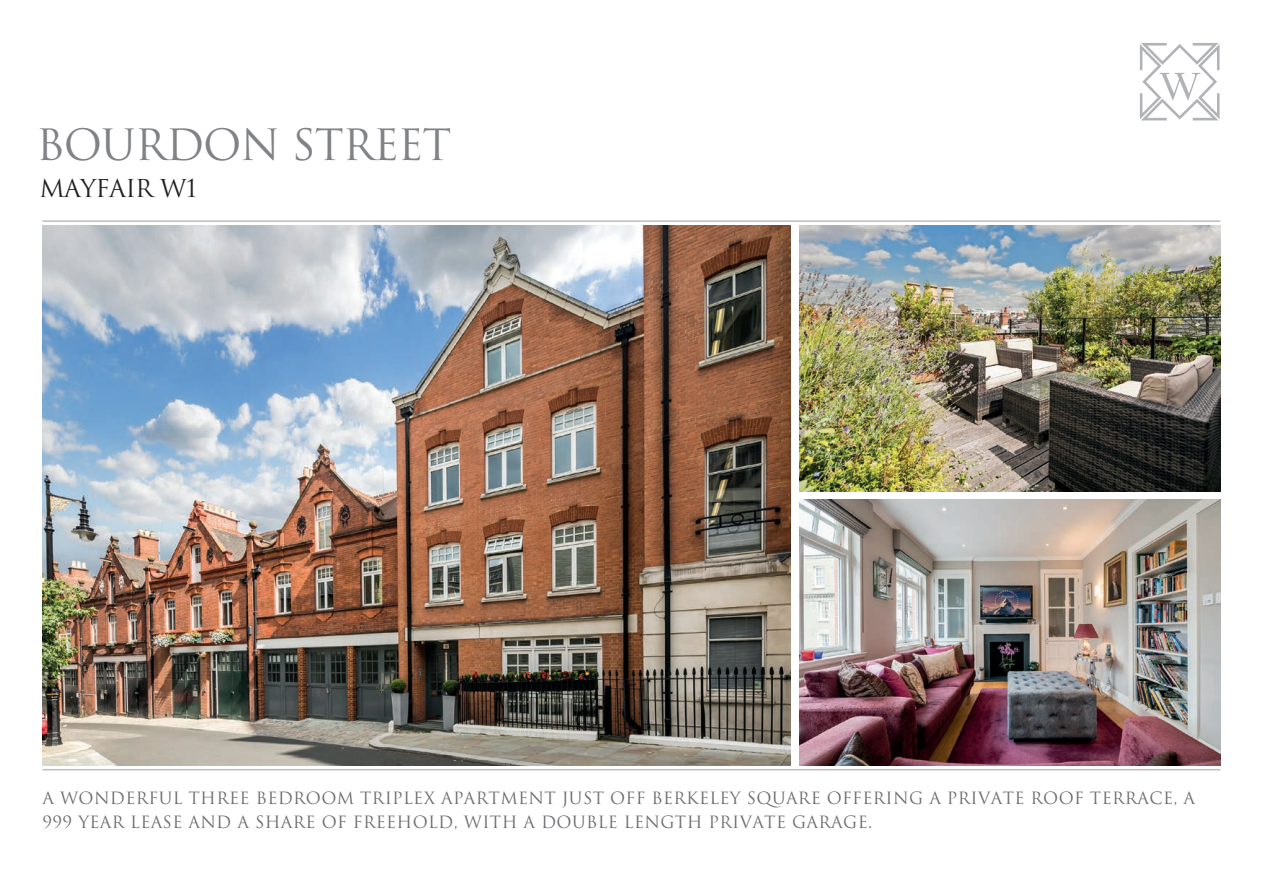
<style>
.page{position:relative;width:1263px;height:893px;background:#fff}
.page>*{position:absolute;margin:0;border:0;box-sizing:border-box;transform-origin:0 0}
.t1{font:42px "Trajan";letter-spacing:-.025em;color:#808285}
.t2{font:24px "Trajan";letter-spacing:-.025em;color:#231f20}
.t3{font:16.5px/24px "Trajan";letter-spacing:.02em;color:#6c6d70}
</style>
<div class="page">
<hr style="left:43px;top:220px;width:1177px;height:2px;background:#bcbdc0">
<svg style="left:1140px;top:43px;width:79px;height:77px"></svg>
<hr style="left:43px;top:769px;width:1177px;height:1px;background:#bcbdc0">
<img style="left:43px;top:225px;width:748px;height:540px">
<img style="left:799px;top:225px;width:421px;height:266px">
<img style="left:799px;top:500px;width:421px;height:265px">
<h1 class="t1" style="left:36px;top:120px;width:417px">BOURDON STREET</h1>
<h2 class="t2" style="left:40px;top:174px;width:159px">MAYFAIR W1</h2>
<p class="t3" style="left:43px;top:786px;width:1154px">A WONDERFUL THREE BEDROOM TRIPLEX APARTMENT JUST OFF BERKELEY SQUARE OFFERING A PRIVATE ROOF TERRACE, A<br>999 YEAR LEASE AND A SHARE OF FREEHOLD, WITH A DOUBLE LENGTH PRIVATE GARAGE.</p>
</div>
